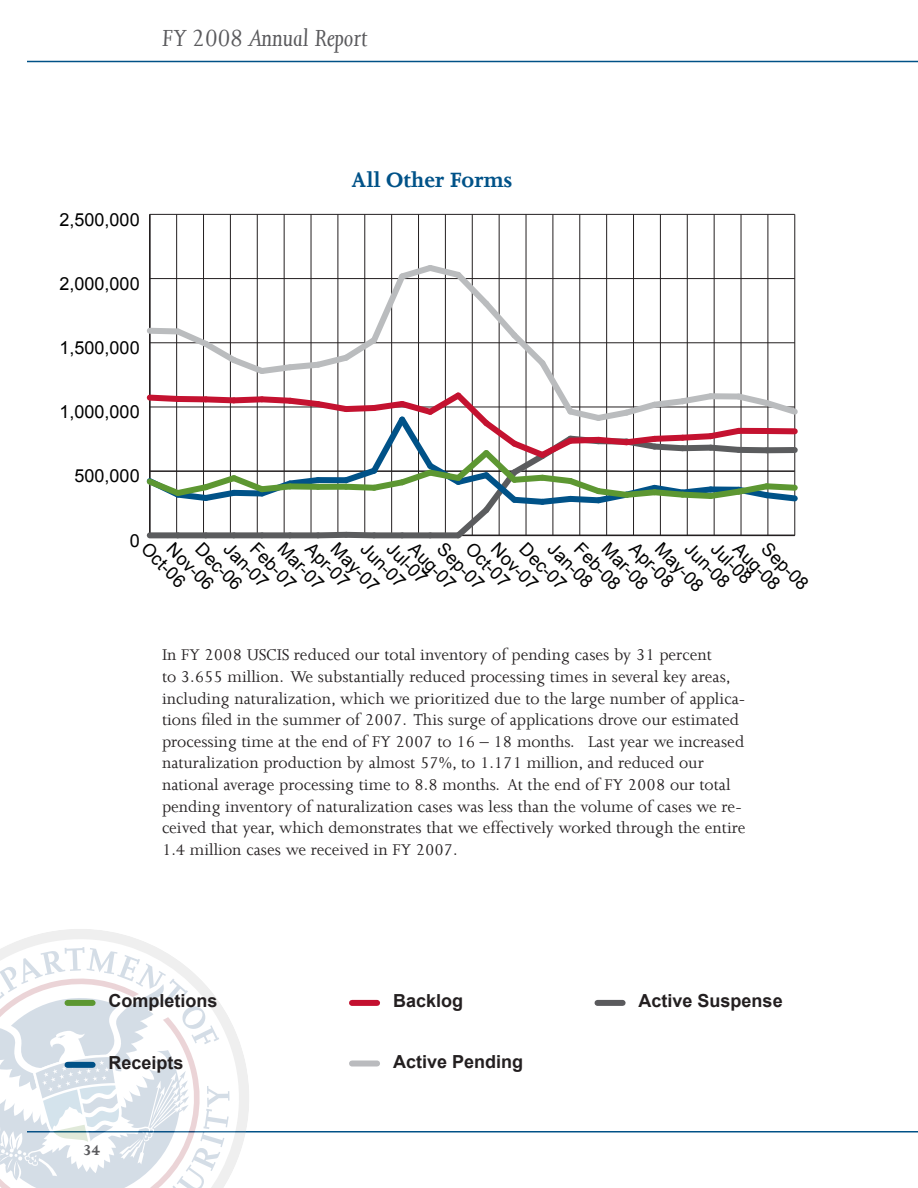
<style>
.page{position:relative;width:918px;height:1188px;background:#fff}
.page>*{position:absolute;margin:0;border:0;box-sizing:border-box;transform-origin:0 0}
.t1{font:italic 27px "Joanna";color:#5a5a5d}
.t2{font:700 24px "Joanna";color:#005288}
.t3{font:18px/21.6px "Joanna";color:#231f20}
.t4{font:18px "Arial";color:#000}
.t5{font:700 18px "Arial";color:#231f20}
.t6{font:700 16.5px "Joanna";color:#5a5a5d}
</style>
<div class="page">
<hr style="left:27px;top:1131px;width:891px;height:1px;background:#005187">
<hr style="left:27px;top:61px;width:891px;height:1px;background:#005187">
<div style="left:0;top:930px;width:314px;height:258px;background:#fff"></div>
<svg style="left:14px;top:929px;width:251px;height:242px"></svg>
<svg style="left:0;top:943px;width:232px;height:245px"></svg>
<hr style="left:176px;top:214px;width:1px;height:321px;background:#231f20">
<hr style="left:203px;top:214px;width:1px;height:321px;background:#231f20">
<hr style="left:230px;top:214px;width:1px;height:321px;background:#231f20">
<hr style="left:257px;top:214px;width:1px;height:321px;background:#231f20">
<hr style="left:284px;top:214px;width:1px;height:321px;background:#231f20">
<hr style="left:311px;top:214px;width:1px;height:321px;background:#231f20">
<hr style="left:338px;top:214px;width:1px;height:321px;background:#231f20">
<hr style="left:365px;top:214px;width:1px;height:321px;background:#231f20">
<hr style="left:391px;top:214px;width:1px;height:321px;background:#231f20">
<hr style="left:418px;top:214px;width:1px;height:321px;background:#231f20">
<hr style="left:445px;top:214px;width:1px;height:321px;background:#231f20">
<hr style="left:472px;top:214px;width:1px;height:321px;background:#231f20">
<hr style="left:499px;top:214px;width:1px;height:321px;background:#231f20">
<hr style="left:526px;top:214px;width:1px;height:321px;background:#231f20">
<hr style="left:553px;top:214px;width:1px;height:321px;background:#231f20">
<hr style="left:580px;top:214px;width:1px;height:321px;background:#231f20">
<hr style="left:606px;top:214px;width:1px;height:321px;background:#231f20">
<hr style="left:633px;top:214px;width:1px;height:321px;background:#231f20">
<hr style="left:660px;top:214px;width:1px;height:321px;background:#231f20">
<hr style="left:687px;top:214px;width:1px;height:321px;background:#231f20">
<hr style="left:714px;top:214px;width:1px;height:321px;background:#231f20">
<hr style="left:741px;top:214px;width:1px;height:321px;background:#231f20">
<hr style="left:768px;top:214px;width:1px;height:321px;background:#231f20">
<hr style="left:795px;top:214px;width:1px;height:321px;background:#231f20">
<hr style="left:149px;top:214px;width:2px;height:321px;background:#231f20">
<hr style="left:150px;top:214px;width:645px;height:1px;background:#231f20">
<svg style="left:146px;top:260px;width:652px;height:279px"></svg>
<div style="left:598px;top:1000px;width:25px;height:6px;background:#5a5a5d"></div>
<div style="left:352px;top:1000px;width:25px;height:6px;background:#c3102f"></div>
<div style="left:352px;top:1061px;width:25px;height:6px;background:#babbbe"></div>
<div style="left:68px;top:1062px;width:25px;height:6px;background:#005187"></div>
<div style="left:68px;top:1000px;width:25px;height:6px;background:#5c9731"></div>
<h1 class="t1" style="left:162px;top:21px;width:207px">FY 2008 Annual Report</h1>
<p class="t4" style="left:60px;top:208px;width:82px">2,500,000</p>
<p class="t4" style="left:60px;top:272px;width:82px">2,000,000</p>
<p class="t4" style="left:60px;top:336px;width:82px">1,500,000</p>
<p class="t4" style="left:60px;top:400px;width:82px">1,000,000</p>
<p class="t4" style="left:75px;top:464px;width:67px">500,000</p>
<p class="t2" style="left:352px;top:165px;width:162px">All Other Forms</p>
<p class="t4" style="left:130px;top:529px;width:12px">0</p>
<p class="t4" style="left:317px;top:538px;width:56px;rotate:45deg">Apr-07</p>
<p class="t4" style="left:420px;top:538px;width:60px;rotate:45deg">Aug-07</p>
<p class="t4" style="left:641px;top:538px;width:56px;rotate:45deg">Apr-08</p>
<p class="t4" style="left:745px;top:538px;width:60px;rotate:45deg">Aug-08</p>
<p class="t4" style="left:398px;top:538px;width:51px;rotate:45deg">Jul-07</p>
<p class="t4" style="left:235px;top:538px;width:57px;rotate:45deg">Jan-07</p>
<p class="t4" style="left:372px;top:538px;width:57px;rotate:45deg">Jun-07</p>
<p class="t4" style="left:559px;top:538px;width:57px;rotate:45deg">Jan-08</p>
<p class="t4" style="left:696px;top:538px;width:57px;rotate:45deg">Jun-08</p>
<p class="t4" style="left:723px;top:538px;width:51px;rotate:45deg">Jul-08</p>
<p class="t4" style="left:449px;top:538px;width:60px;rotate:45deg">Sep-07</p>
<p class="t4" style="left:773px;top:538px;width:60px;rotate:45deg">Sep-08</p>
<p class="t4" style="left:153px;top:538px;width:56px;rotate:45deg">Oct-06</p>
<p class="t4" style="left:477px;top:538px;width:56px;rotate:45deg">Oct-07</p>
<p class="t4" style="left:289px;top:538px;width:59px;rotate:45deg">Mar-07</p>
<p class="t4" style="left:342px;top:538px;width:62px;rotate:45deg">May-07</p>
<p class="t4" style="left:613px;top:538px;width:59px;rotate:45deg">Mar-08</p>
<p class="t4" style="left:178px;top:538px;width:60px;rotate:45deg">Nov-06</p>
<p class="t4" style="left:503px;top:538px;width:60px;rotate:45deg">Nov-07</p>
<p class="t4" style="left:667px;top:538px;width:62px;rotate:45deg">May-08</p>
<p class="t4" style="left:207px;top:538px;width:60px;rotate:45deg">Dec-06</p>
<p class="t4" style="left:531px;top:538px;width:60px;rotate:45deg">Dec-07</p>
<p class="t4" style="left:261px;top:538px;width:59px;rotate:45deg">Feb-07</p>
<p class="t4" style="left:586px;top:538px;width:59px;rotate:45deg">Feb-08</p>
<p class="t3" style="left:162px;top:644px;width:585px">In FY 2008 USCIS reduced our total inventory of pending cases by 31 percent<br>to 3.655 million. We substantially reduced processing times in several key areas, including naturalization, which we prioritized due to the large number of applica&shy;tions filed in the summer of 2007. This surge of applications drove our estimated processing time at the end of FY 2007 to 16 – 18 months. Last year we increased naturalization production by almost 57%, to 1.171 million, and reduced our national average processing time to 8.8 months. At the end of FY 2008 our total pending inventory of naturalization cases was less than the volume of cases we re&shy;ceived that year, which demonstrates that we effectively worked through the entire 1.4 million cases we received in FY 2007.</p>
<p class="t5" style="left:109px;top:989px;width:111px">Completions</p>
<p class="t5" style="left:393px;top:989px;width:72px">Backlog</p>
<p class="t5" style="left:639px;top:989px;width:146px">Active Suspense</p>
<p class="t5" style="left:109px;top:1051px;width:77px">Receipts</p>
<p class="t5" style="left:393px;top:1050px;width:132px">Active Pending</p>
<p class="t6" style="left:83px;top:1140px;width:19px">34</p>
</div>
